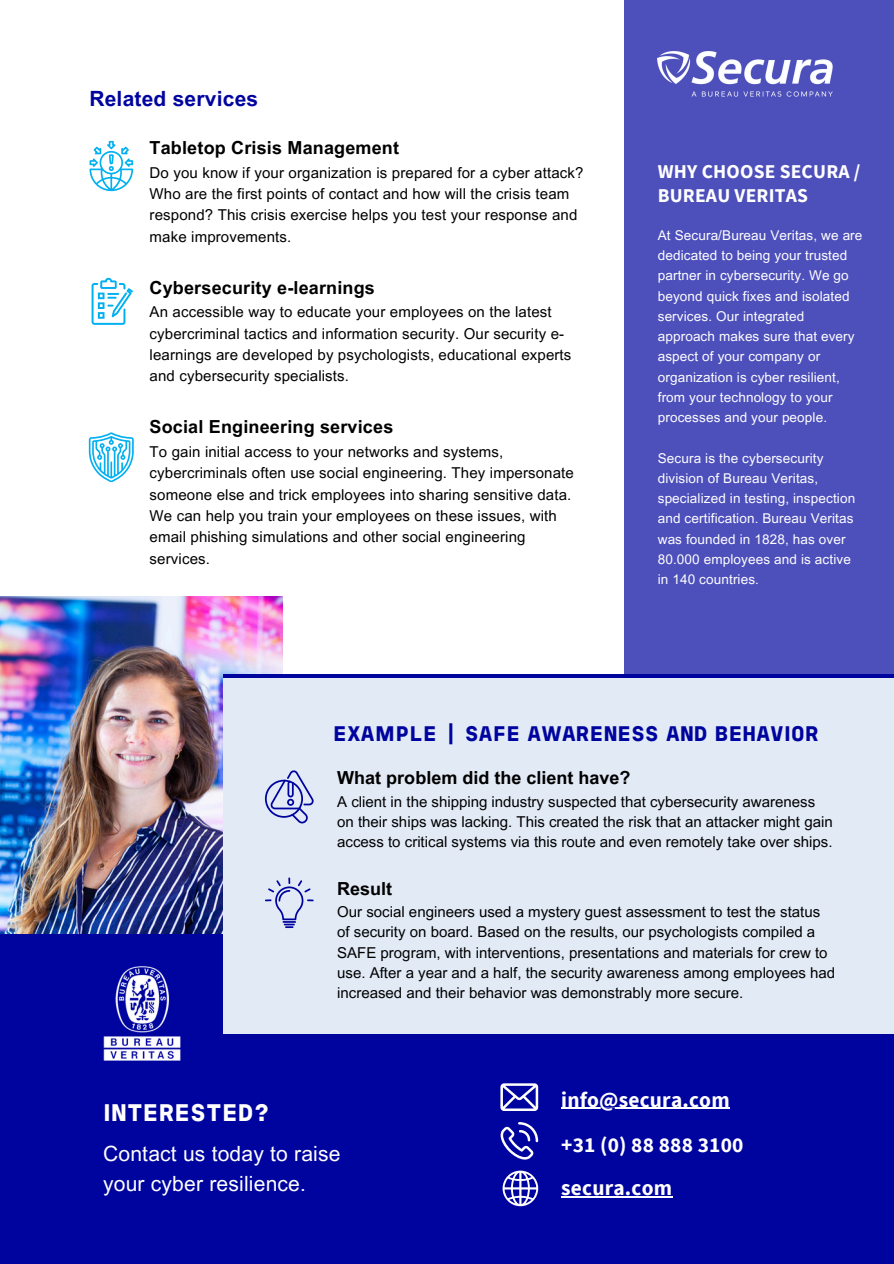
<style>
.page{position:relative;width:894px;height:1264px;background:#fff}
.page>*{position:absolute;margin:0;border:0;box-sizing:border-box;transform-origin:0 0}
.t1{font:700 expanded 24px "Bureau Veritas";letter-spacing:.01em;color:#fff}
.t2{font:700 21.3px "Source Sans Pro";letter-spacing:.01em;color:#fff}
.t3{font:21px/30.3px "Arial MT Pro";letter-spacing:.01em;color:#fff}
.t4{font:700 expanded 21px "Bureau Veritas";letter-spacing:.01em;color:#00049e}
.t5{font:700 21px "Arial MT Pro";letter-spacing:.01em;color:#00049e}
.t6{font:700 19.5px/23.5px "Source Sans Pro";letter-spacing:.01em;color:#fff}
.t7{font:700 18px "Arial MT Pro";letter-spacing:.01em;color:#000001}
.t8{font:700 18px "Arial MT Pro";color:#000}
.t9{font:15px/21.3px "Arial MT Pro";letter-spacing:.01em;color:#000001}
.t10{font:15px/20.2px "Arial MT Pro";color:#000}
.t11{font:13.5px/20.2px "Arial MT Pro";letter-spacing:.01em;color:#fff}
</style>
<div class="page">
<div style="left:623px;top:0;width:270px;height:873px;background:#4d4fbb"></div>
<div style="left:0;top:933px;width:893px;height:330px;background:#00049e"></div>
<img style="left:0;top:596px;width:282px;height:337px">
<div style="left:224px;top:674px;width:669px;height:360px;background:#e2eaf6"></div>
<img style="left:657px;top:51px;width:176px;height:46px">
<svg style="left:265px;top:770px;width:48px;height:53px"></svg>
<svg style="left:265px;top:877px;width:48px;height:51px"></svg>
<hr style="left:224px;top:674px;width:669px;height:4px;background:#00049e">
<svg style="left:92px;top:278px;width:41px;height:47px"></svg>
<svg style="left:89px;top:432px;width:45px;height:50px"></svg>
<svg style="left:89px;top:141px;width:44px;height:50px"></svg>
<img style="left:103px;top:957px;width:121px;height:104px">
<svg style="left:500px;top:1083px;width:38px;height:27px"></svg>
<svg style="left:500px;top:1122px;width:38px;height:37px"></svg>
<svg style="left:502px;top:1170px;width:36px;height:36px"></svg>
<hr style="left:561px;top:1107px;width:168px;height:1px;background:#fff">
<hr style="left:561px;top:1195px;width:111px;height:2px;background:#fff">
<h5 class="t5" style="left:89px;top:91px;width:170px">Related services</h5>
<p class="t7" style="left:149px;top:141px;width:251px">Tabletop Crisis Management</p>
<p class="t9" style="left:149px;top:163px;width:435px">Do you know if your organization is prepared for a cyber attack?<br>Who are the first points of contact and how will the crisis team respond? This crisis exercise helps you test your response and make improvements.</p>
<h3 class="t7" style="left:149px;top:280px;width:227px">Cybersecurity e-learnings</h3>
<h3 class="t9" style="left:149px;top:303px;width:423px">An accessible way to educate your employees on the latest cybercriminal tactics and information security. Our security e&shy;learnings are developed by psychologists, educational experts and cybersecurity specialists.</h3>
<p class="t7" style="left:149px;top:420px;width:245px">Social Engineering services</p>
<p class="t9" style="left:149px;top:442px;width:425px">To gain initial access to your networks and systems, cybercriminals often use social engineering. They impersonate someone else and trick employees into sharing sensitive data.<br>We can help you train your employees on these issues, with email phishing simulations and other social engineering services.</p>
<p class="t6" style="left:657px;top:159px;width:204px">WHY CHOOSE SECURA /<br>BUREAU VERITAS</p>
<h2 class="t11" style="left:657px;top:227px;width:206px">At Secura/Bureau Veritas, we are dedicated to being your trusted partner in cybersecurity. We go beyond quick fixes and isolated services. Our integrated approach makes sure that every aspect of your company or organization is cyber resilient, from your technology to your processes and your people.</h2>
<p class="t11" style="left:657px;top:449px;width:199px">Secura is the cybersecurity division of Bureau Veritas, specialized in testing, inspection and certification. Bureau Veritas was founded in 1828, has over<br>80.000 employees and is active in 140 countries.</p>
<p class="t4" style="left:333px;top:726px;width:487px">EXAMPLE | SAFE AWARENESS AND BEHAVIOR</p>
<p class="t8" style="left:337px;top:771px;width:295px">What problem did the client have?</p>
<p class="t10" style="left:337px;top:793px;width:497px">A client in the shipping industry suspected that cybersecurity awareness on their ships was lacking. This created the risk that an attacker might gain access to critical systems via this route and even remotely take over ships.</p>
<h2 class="t8" style="left:337px;top:881px;width:57px">Result</h2>
<h2 class="t10" style="left:337px;top:903px;width:499px">Our social engineers used a mystery guest assessment to test the status of security on board. Based on the results, our psychologists compiled a SAFE program, with interventions, presentations and materials for crew to use. After a year and a half, the security awareness among employees had increased and their behavior was demonstrably more secure.</h2>
<h5 class="t1" style="left:103px;top:1104px;width:168px">INTERESTED?</h5>
<h5 class="t3" style="left:103px;top:1140px;width:239px">Contact us today to raise your cyber resilience.</h5>
<p class="t2" style="left:561px;top:1085px;width:170px">info@secura.com</p>
<p class="t2" style="left:561px;top:1130px;width:184px">+31 (0) 88 888 3100</p>
<p class="t2" style="left:561px;top:1173px;width:112px">secura.com</p>
</div>
